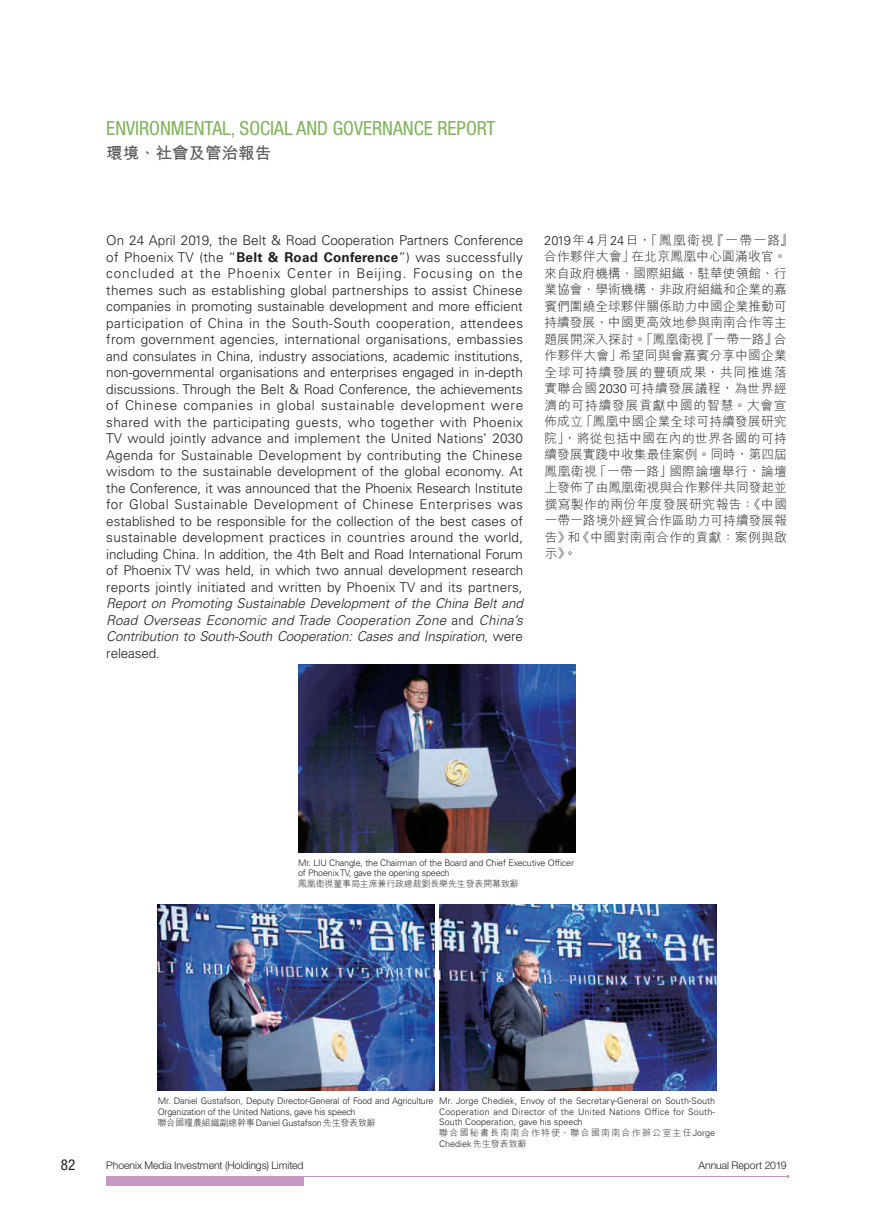
<style>
.page{position:relative;width:893px;height:1212px;background:#fff}
.page>*{position:absolute;margin:0;border:0;box-sizing:border-box;transform-origin:0 0}
.t1{font:condensed 19.5px "Helvetica Neue LT Std";color:#7eb459}
.t2{font:700 16.5px "M Hei HK";color:#57585a}
.t3{font:condensed 15px "Helvetica Neue LT Std";color:#231f20}
.t4{font:300 13.5px/16.5px "Univers LT Std";letter-spacing:.015em;color:#231f20;text-align:justify}
.t5{font:italic 300 13.5px/16.5px "Univers LT Std";letter-spacing:-.01em;color:#231f20;text-align:justify}
.t6{font:300 12.75px/16.5px "M Hei HK";letter-spacing:.015em;color:#231f20}
.t7{font:300 10.5px "Helvetica Neue LT Std";letter-spacing:-.005em;color:#231f20}
.t8{font:300 9px/10.5px "Univers LT Std";letter-spacing:-.02em;color:#231f20}
.t9{font:300 9px "M Hei HK";letter-spacing:-.02em;color:#231f20}
.t10{font:300 9px "M Hei HK";letter-spacing:.135em;color:#231f20}
.t11{font:300 9px "Univers LT Std";color:#231f20}
.s1{font-weight:700}
.s2{font-style:normal}
.s3{font-family:"Univers LT Std"}
.s4{font-family:"M Hei HK"}
</style>
<div class="page">
<hr style="left:107px;top:1176px;width:681px;height:1px;background:#c797c4">
<div style="left:107px;top:1176px;width:197px;height:9px;background:#c797c4"></div>
<img style="left:298px;top:664px;width:278px;height:188px">
<img style="left:439px;top:905px;width:278px;height:185px">
<img style="left:157px;top:905px;width:278px;height:185px">
<h1 class="t1" style="left:106px;top:117px;width:20px">ENVIRONMENTA</h1>
<h1 class="t1" style="left:222px;top:117px;width:37px">L, SOCIA</h1>
<h1 class="t1" style="left:284px;top:117px;width:60px">L AN D GOVERNANCE</h1>
<h1 class="t1" style="left:437px;top:117px;width:21px">REPORT</h1>
<p class="t2" style="left:106px;top:141px;width:166px">環境、社會及管治報告</p>
<p class="t4" style="left:106px;top:232px;width:418px">On 24 April 2019, the Belt &amp; Road Cooperation Partners Conference of Phoenix TV (the “<span class="s1">Belt &amp; Road Conference</span>”) was successfully concluded at the Phoenix Center in Beijing. Focusing on the themes such as establishing global partnerships to assist Chinese companies in promoting sustainable development and more efficient participation of China in the South-South cooperation, attendees from government agencies, international organisations, embassies and consulates in China, industry associations, academic institutions, non-governmental organisations and enterprises engaged in in-depth discussions. Through the Belt &amp; Road Conference, the achievements of Chinese companies in global sustainable development were shared with the participating guests, who together with Phoenix TV would jointly advance and implement the United Nations’ 2030<br>Agenda for Sustainable Development by contributing the Chinese wisdom to the sustainable development of the global economy. At the Conference, it was announced that the Phoenix Research Institute for Global Sustainable Development of Chinese Enterprises was established to be responsible for the collection of the best cases of sustainable development practices in countries around the world, including China. In addition, the 4th Belt and Road International Forum of Phoenix TV was held, in which two annual development research reports jointly initiated and written by Phoenix TV and its partners,</p>
<p class="t5" style="left:106px;top:595px;width:418px">Report on Promoting Sustainable Development of the China Belt and Road Overseas Economic and Trade Cooperation Zone <span class="s2">and</span> China’s Contribution to South-South Cooperation: Cases and Inspiration<span class="s2">, were released.</span></p>
<p class="t6" style="left:544px;top:231px;width:250px"><span class="s3">2019</span>年<span class="s3">4</span>月<span class="s3">24</span>日，「鳳凰衛視『一帶一路』合作夥伴大會」在北京鳳凰中心圓滿收官。來自政府機構、國際組織、駐華使領館、行業協會、學術機構、非政府組織和企業的嘉賓們圍繞全球夥伴關係助力中國企業推動可持續發展、中國更高效地參與南南合作等主題展開深入探討。「鳳凰衛視『一帶一路』合作夥伴大會」希望同與會嘉賓分享中國企業全球可持續發展的豐碩成果，共同推進落實聯合國<span class="s3">2030</span>可持續發展議程，為世界經濟的可持續發展貢獻中國的智慧。大會宣佈成立「鳳凰中國企業全球可持續發展研究院」，將從包括中國在內的世界各國的可持續發展實踐中收集最佳案例。同時，第四屆鳳凰衛視「一帶一路」國際論壇舉行，論壇上發佈了由鳳凰衛視與合作夥伴共同發起並撰寫製作的兩份年度發展研究報告：《中國一帶一路境外經貿合作區助力可持續發展報告》和《中國對南南合作的貢獻：案例與啟示》。</p>
<p class="t8" style="left:298px;top:857px;width:277px">Mr. LIU Changle, the Chairman of the Board and Chief Executive Officer of Phoenix TV, gave the opening speech</p>
<p class="t9" style="left:298px;top:879px;width:222px">鳳凰衛視董事局主席兼行政總裁劉長樂先生發表開幕致辭</p>
<p class="t8" style="left:158px;top:1095px;width:277px;line-height:11.1px">Mr. Daniel Gustafson, Deputy Director-General of Food and Agriculture<br>Organization of the United Nations, gave his speech</p>
<p class="t9" style="left:158px;top:1118px;width:220px">聯合國糧農組織副總幹事<span class="s3">Daniel Gustafson</span>先生發表致辭</p>
<p class="t8" style="left:439px;top:1096px;width:277px;text-align:justify">Mr. Jorge Chediek, Envoy of the Secretary-General on South-South Cooperation and Director of the United Nations Office for South-South Cooperation, gave his speech</p>
<p class="t10" style="left:439px;top:1128px;width:277px">聯合國秘書長南南合作特使、聯合國南南合作辦公室主任<span class="s3">Jorge</span></p>
<p class="t11" style="left:439px;top:1138px;width:89px">Chediek<span class="s4">先生發表致辭</span></p>
<p class="t3" style="left:61px;top:1156px;width:16px">82</p>
<p class="t7" style="left:106px;top:1159px;width:199px">Phoenix Media Investment (Holdings) Limited</p>
<p class="t7" style="left:698px;top:1159px;width:90px">Annual Report 2019</p>
</div>
